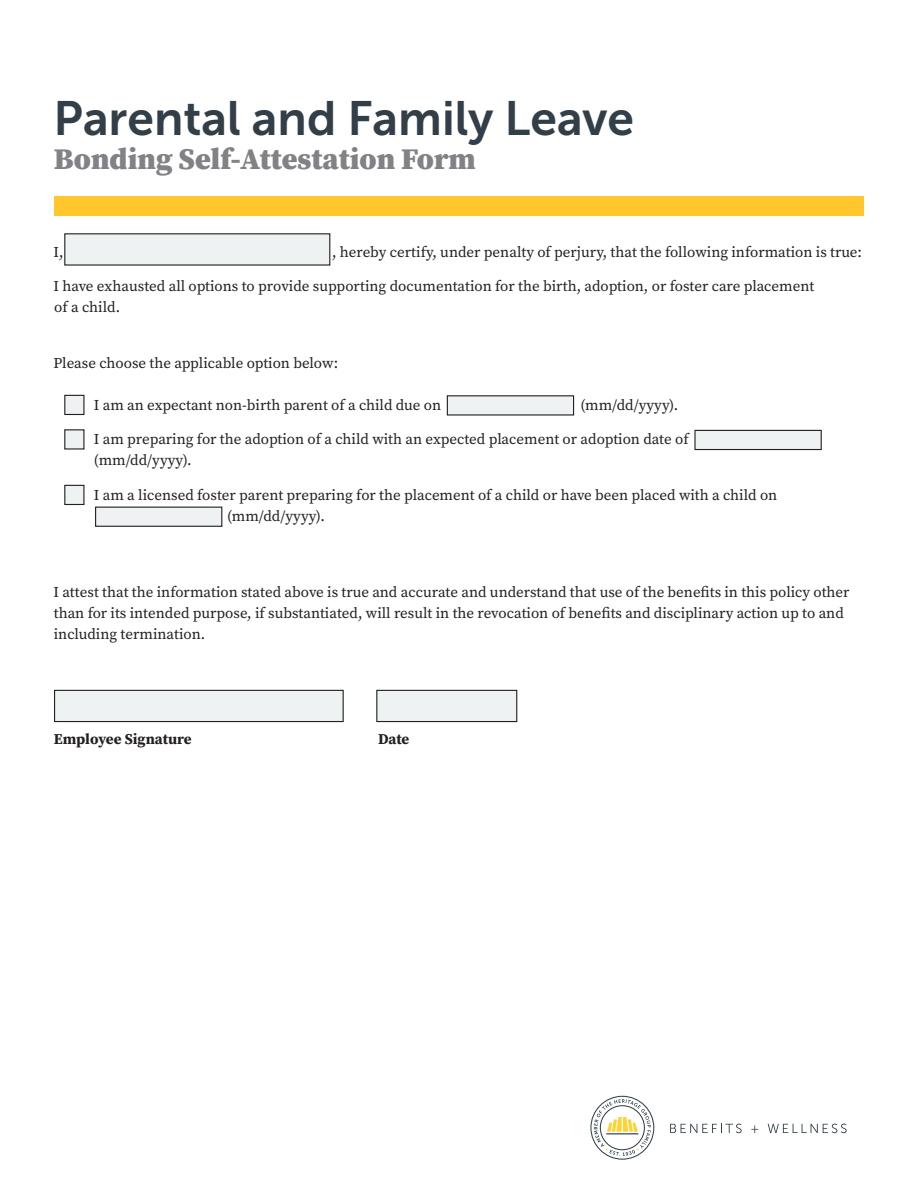
<style>
.page{position:relative;width:918px;height:1188px;background:#fff}
.page>*{position:absolute;margin:0;border:0;box-sizing:border-box;transform-origin:0 0}
.Headline{font:48px "Museo Sans 700";color:#333f48}
.Subhead_SAFE{font:900 30px "Source Serif Pro";color:#808285}
.t1{font:15px/21px "Source Serif Pro";color:#231f20}
.t2{font:700 15px "Source Serif Pro";color:#231f20}
</style>
<div class="page">
<svg style="left:670px;top:1124px;width:72px;height:9px"></svg>
<svg style="left:751px;top:1126px;width:7px;height:7px"></svg>
<svg style="left:768px;top:1124px;width:79px;height:9px"></svg>
<svg style="left:590px;top:1096px;width:64px;height:64px"></svg>
<div style="left:54px;top:197px;width:810px;height:19px;background:#ffc72c"></div>
<div style="left:64px;top:233px;width:266px;height:33px;background:#eff2f3"></div>
<div style="left:54px;top:690px;width:290px;height:32px;background:#eff2f3;border:1px solid #231f20"></div>
<div style="left:376px;top:690px;width:141px;height:32px;background:#eff2f3;border:1px solid #231f20"></div>
<div style="left:447px;top:395px;width:127px;height:21px;background:#eff2f3"></div>
<div style="left:694px;top:430px;width:128px;height:20px;background:#eff2f3;border:1px solid #231f20"></div>
<div style="left:95px;top:507px;width:127px;height:20px;background:#eff2f3;border:1px solid #231f20"></div>
<div style="left:64px;top:395px;width:21px;height:20px;background:#eff2f3;border:1px solid #231f20"></div>
<div style="left:64px;top:429px;width:21px;height:21px;background:#eff2f3;border:1px solid #231f20"></div>
<div style="left:64px;top:485px;width:21px;height:20px;background:#eff2f3;border:1px solid #231f20"></div>
<p class="Headline" style="left:54px;top:92px;width:582px">Parental and Family Leave</p>
<p class="Subhead_SAFE" style="left:54px;top:138px;width:424px">Bonding Self-Attestation Form</p>
<p class="t1" style="left:53px;top:241px;width:12px">I,</p>
<p class="t1" style="left:332px;top:241px;width:532px">, hereby certify, under penalty of perjury, that the following information is true:</p>
<p class="t1" style="left:53px;top:276px;width:762px">I have exhausted all options to provide supporting documentation for the birth, adoption, or foster care placement of a child.</p>
<p class="t1" style="left:53px;top:352px;width:286px">Please choose the applicable option below:</p>
<p class="t1" style="left:94px;top:394px;width:349px">I am an expectant non-birth parent of a child due on</p>
<p class="t1" style="left:580px;top:394px;width:99px">(mm/dd/yyyy).</p>
<p class="t1" style="left:94px;top:429px;width:596px">I am preparing for the adoption of a child with an expected placement or adoption date of (mm/dd/yyyy).</p>
<p class="t1" style="left:227px;top:484px;width:552px;text-indent:-133px">I am a licensed foster parent preparing for the placement of a child or have been placed with a child on (mm/dd/yyyy).</p>
<p class="t1" style="left:53px;top:582px;width:798px">I attest that the information stated above is true and accurate and understand that use of the benefits in this policy other than for its intended purpose, if substantiated, will result in the revocation of benefits and disciplinary action up to and including termination.</p>
<p class="t2" style="left:54px;top:729px;width:139px">Employee Signature</p>
<p class="t2" style="left:378px;top:729px;width:33px">Date</p>
</div>
